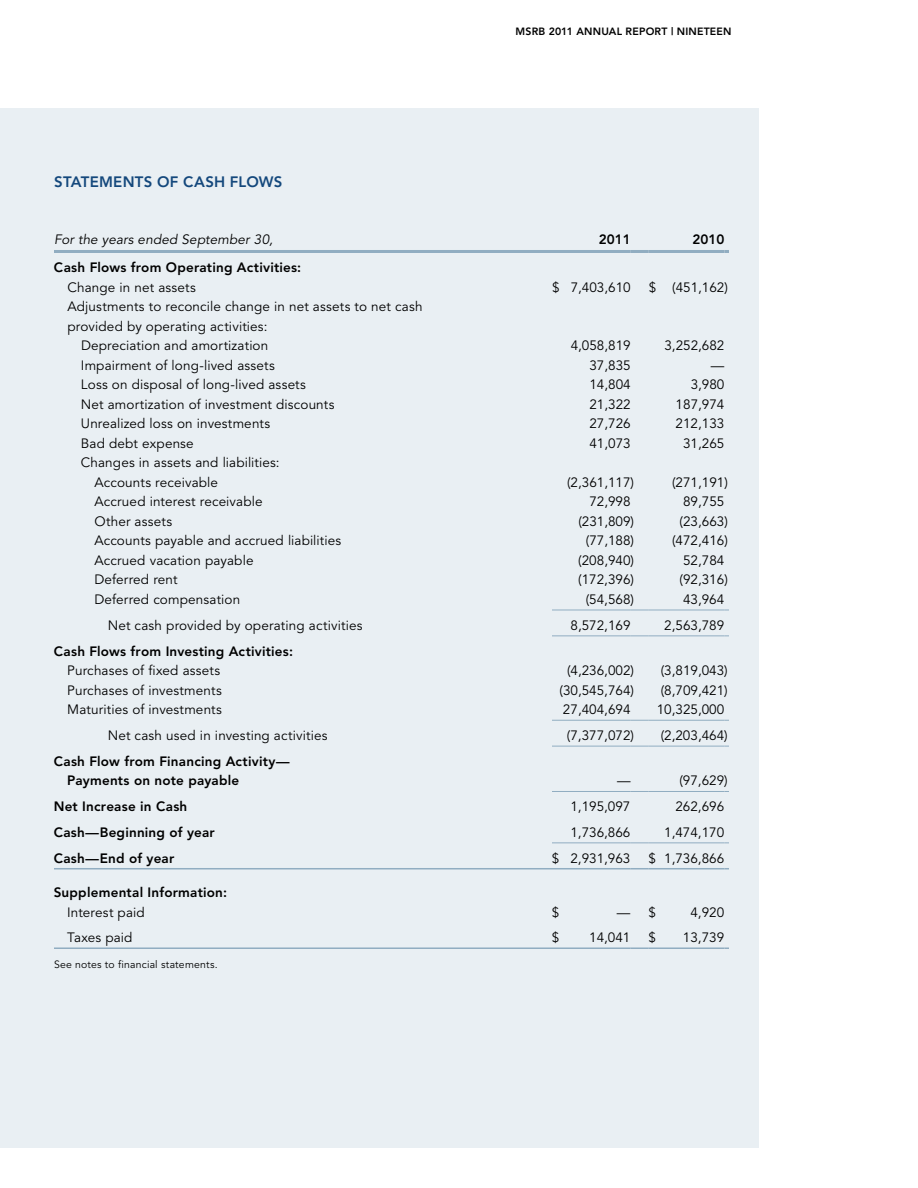
<style>
.page{position:relative;width:918px;height:1188px;background:#fff}
.page>*{position:absolute;margin:0;border:0;box-sizing:border-box;transform-origin:0 0}
.t1{font:800 15px "Avenir";letter-spacing:.015em;color:#14487c}
.t2{font:13.5px/19.5px "Avenir";letter-spacing:.01em;color:#000}
.t3{font:800 13.5px/19.5px "Avenir";letter-spacing:.015em;color:#000}
.t4{font:italic 13.5px "Avenir";letter-spacing:.01em;color:#000}
.t5{font:10.5px "Avenir";letter-spacing:.02em;color:#000}
.t6{font:800 10.5px "Avenir";letter-spacing:.02em;color:#000}
</style>
<div class="page">
<div style="left:0;top:108px;width:759px;height:1040px;background:#e9eff3"></div>
<hr style="left:54px;top:947px;width:498px;height:2px;background:#91adc1">
<hr style="left:552px;top:947px;width:79px;height:2px;background:#91adc1">
<svg style="left:631px;top:947px;width:18px;height:2px"></svg>
<hr style="left:649px;top:947px;width:75px;height:2px;background:#91adc1">
<hr style="left:552px;top:635px;width:79px;height:1px;background:#91adc1">
<svg style="left:631px;top:635px;width:18px;height:1px"></svg>
<hr style="left:649px;top:635px;width:75px;height:1px;background:#91adc1">
<hr style="left:54px;top:250px;width:498px;height:3px;background:#91adc1">
<hr style="left:552px;top:250px;width:79px;height:3px;background:#91adc1">
<hr style="left:631px;top:250px;width:18px;height:3px;background:#91adc1">
<hr style="left:649px;top:250px;width:75px;height:3px;background:#91adc1">
<svg style="left:724px;top:250px;width:5px;height:3px"></svg>
<hr style="left:552px;top:791px;width:79px;height:1px;background:#91adc1">
<svg style="left:631px;top:791px;width:18px;height:1px"></svg>
<hr style="left:649px;top:791px;width:75px;height:1px;background:#91adc1">
<hr style="left:552px;top:746px;width:79px;height:1px;background:#91adc1">
<svg style="left:631px;top:746px;width:18px;height:1px"></svg>
<hr style="left:649px;top:746px;width:75px;height:1px;background:#91adc1">
<hr style="left:552px;top:720px;width:79px;height:1px;background:#91adc1">
<svg style="left:631px;top:720px;width:18px;height:1px"></svg>
<hr style="left:649px;top:720px;width:75px;height:1px;background:#91adc1">
<hr style="left:552px;top:610px;width:79px;height:1px;background:#91adc1">
<svg style="left:631px;top:610px;width:18px;height:1px"></svg>
<hr style="left:649px;top:610px;width:75px;height:1px;background:#91adc1">
<hr style="left:552px;top:842px;width:79px;height:1px;background:#91adc1">
<svg style="left:631px;top:842px;width:18px;height:1px"></svg>
<hr style="left:649px;top:842px;width:75px;height:1px;background:#91adc1">
<hr style="left:54px;top:868px;width:498px;height:1px;background:#91adc1">
<hr style="left:552px;top:868px;width:79px;height:1px;background:#91adc1">
<svg style="left:631px;top:868px;width:18px;height:1px"></svg>
<hr style="left:649px;top:868px;width:75px;height:1px;background:#91adc1">
<p class="t1" style="left:54px;top:173px;width:228px">Statem ents of Cash Flows</p>
<p class="t6" style="left:516px;top:25px;width:70px">MSRB 2011 ANNUAL</p>
<p class="t6" style="left:626px;top:25px;width:107px">REport | nineteen</p>
<p class="t4" style="left:54px;top:232px;width:220px">For the years ended September 30,</p>
<p class="t3" style="left:599px;top:230px;width:33px">2011</p>
<p class="t3" style="left:693px;top:230px;width:33px">2010</p>
<p class="t3" style="left:54px;top:258px;width:249px">Cash Flows from Operating Activities:</p>
<p class="t2" style="left:68px;top:278px;width:130px">Change in net assets</p>
<p class="t2" style="left:552px;top:278px;width:80px">$ 7,403,610</p>
<p class="t2" style="left:649px;top:278px;width:81px">$ (451,162)</p>
<p class="t2" style="left:68px;top:297px;width:357px">Adjustments to reconcile change in net assets to net cash</p>
<p class="t2" style="left:68px;top:317px;width:201px">provided by operating activities:</p>
<p class="t2" style="left:81px;top:336px;width:189px">Depreciation and amortization</p>
<p class="t2" style="left:571px;top:336px;width:62px">4,058,819</p>
<p class="t2" style="left:664px;top:336px;width:62px">3,252,682</p>
<p class="t2" style="left:81px;top:356px;width:195px">Impairment of long-lived assets</p>
<p class="t2" style="left:589px;top:356px;width:43px">37,835</p>
<p class="t2" style="left:711px;top:356px;width:15px">—</p>
<p class="t2" style="left:81px;top:375px;width:227px">Loss on disposal of long-lived assets</p>
<p class="t2" style="left:589px;top:375px;width:43px">14,804</p>
<p class="t2" style="left:691px;top:375px;width:35px">3,980</p>
<p class="t2" style="left:81px;top:395px;width:255px">Net amortization of investment discounts</p>
<p class="t2" style="left:589px;top:395px;width:43px">21,322</p>
<p class="t2" style="left:676px;top:395px;width:50px">187,974</p>
<p class="t2" style="left:81px;top:414px;width:191px">Unrealized loss on investments</p>
<p class="t2" style="left:589px;top:414px;width:43px">27,726</p>
<p class="t2" style="left:676px;top:414px;width:50px">212,133</p>
<p class="t2" style="left:81px;top:434px;width:114px">Bad debt expense</p>
<p class="t2" style="left:589px;top:434px;width:43px">41,073</p>
<p class="t2" style="left:683px;top:434px;width:43px">31,265</p>
<p class="t2" style="left:94px;top:453px;width:187px;text-indent:-13px">Changes in assets and liabilities:<br>Accounts receivable</p>
<p class="t2" style="left:567px;top:473px;width:69px">(2,361,117)</p>
<p class="t2" style="left:672px;top:473px;width:57px">(271,191)</p>
<p class="t2" style="left:94px;top:492px;width:170px">Accrued interest receivable</p>
<p class="t2" style="left:589px;top:492px;width:43px">72,998</p>
<p class="t2" style="left:683px;top:492px;width:43px">89,755</p>
<p class="t2" style="left:94px;top:512px;width:79px">Other assets</p>
<p class="t2" style="left:578px;top:512px;width:57px">(231,809)</p>
<p class="t2" style="left:680px;top:512px;width:50px">(23,663)</p>
<p class="t2" style="left:94px;top:531px;width:248px">Accounts payable and accrued liabilities</p>
<p class="t2" style="left:586px;top:531px;width:50px">(77,188)</p>
<p class="t2" style="left:672px;top:531px;width:57px">(472,416)</p>
<p class="t2" style="left:94px;top:551px;width:161px">Accrued vacation payable</p>
<p class="t2" style="left:578px;top:551px;width:57px">(208,940)</p>
<p class="t2" style="left:683px;top:551px;width:43px">52,784</p>
<p class="t2" style="left:94px;top:570px;width:85px">Deferred rent</p>
<p class="t2" style="left:578px;top:570px;width:57px">(172,396)</p>
<p class="t2" style="left:680px;top:570px;width:50px">(92,316)</p>
<p class="t2" style="left:94px;top:590px;width:147px">Deferred compensation</p>
<p class="t2" style="left:586px;top:590px;width:50px">(54,568)</p>
<p class="t2" style="left:683px;top:590px;width:43px">43,964</p>
<p class="t2" style="left:108px;top:616px;width:256px">Net cash provided by operating activities</p>
<p class="t2" style="left:571px;top:616px;width:62px">8,572,169</p>
<p class="t2" style="left:664px;top:616px;width:62px">2,563,789</p>
<p class="t3" style="left:54px;top:641px;width:241px">Cash Flows from Investing Activities:</p>
<p class="t2" style="left:67px;top:661px;width:154px">Purchases of fixed assets</p>
<p class="t2" style="left:567px;top:661px;width:69px">(4,236,002)</p>
<p class="t2" style="left:661px;top:661px;width:69px">(3,819,043)</p>
<p class="t2" style="left:67px;top:681px;width:156px">Purchases of investments</p>
<p class="t2" style="left:559px;top:681px;width:76px">(30,545,764)</p>
<p class="t2" style="left:661px;top:681px;width:69px">(8,709,421)</p>
<p class="t2" style="left:67px;top:700px;width:156px">Maturities of investments</p>
<p class="t2" style="left:563px;top:700px;width:69px">27,404,694</p>
<p class="t2" style="left:657px;top:700px;width:69px">10,325,000</p>
<p class="t2" style="left:108px;top:726px;width:221px">Net cash used in investing activities</p>
<p class="t2" style="left:567px;top:726px;width:69px">(7,377,072)</p>
<p class="t2" style="left:661px;top:726px;width:69px">(2,203,464)</p>
<p class="t3" style="left:54px;top:751px;width:237px">Cash Flow from Financing Activity—<br>Payments on note payable</p>
<p class="t2" style="left:617px;top:771px;width:15px">—</p>
<p class="t2" style="left:679px;top:771px;width:50px">(97,629)</p>
<p class="t3" style="left:54px;top:797px;width:135px">Net Increase in Cash</p>
<p class="t2" style="left:570px;top:797px;width:62px">1,195,097</p>
<p class="t2" style="left:675px;top:797px;width:50px">262,696</p>
<p class="t3" style="left:54px;top:822px;width:163px">Cash—Beginning of year</p>
<p class="t2" style="left:570px;top:823px;width:62px">1,736,866</p>
<p class="t2" style="left:664px;top:823px;width:62px">1,474,170</p>
<p class="t3" style="left:54px;top:848px;width:122px">Cash—End of year</p>
<p class="t2" style="left:552px;top:849px;width:80px">$ 2,931,963</p>
<p class="t2" style="left:648px;top:849px;width:77px">$ 1,736,866</p>
<p class="t3" style="left:54px;top:883px;width:175px">Supplemental Information:</p>
<p class="t2" style="left:67px;top:903px;width:79px">Interest paid</p>
<p class="t2" style="left:552px;top:903px;width:9px">$</p>
<p class="t2" style="left:617px;top:903px;width:41px">— $</p>
<p class="t2" style="left:690px;top:903px;width:35px">4,920</p>
<p class="t2" style="left:67px;top:928px;width:67px">Taxes paid</p>
<p class="t2" style="left:552px;top:928px;width:9px">$</p>
<p class="t2" style="left:589px;top:928px;width:43px">14,041</p>
<p class="t2" style="left:648px;top:928px;width:9px">$</p>
<p class="t2" style="left:683px;top:928px;width:43px">13,739</p>
<p class="t5" style="left:54px;top:959px;width:165px">See notes to financial statements.</p>
</div>
